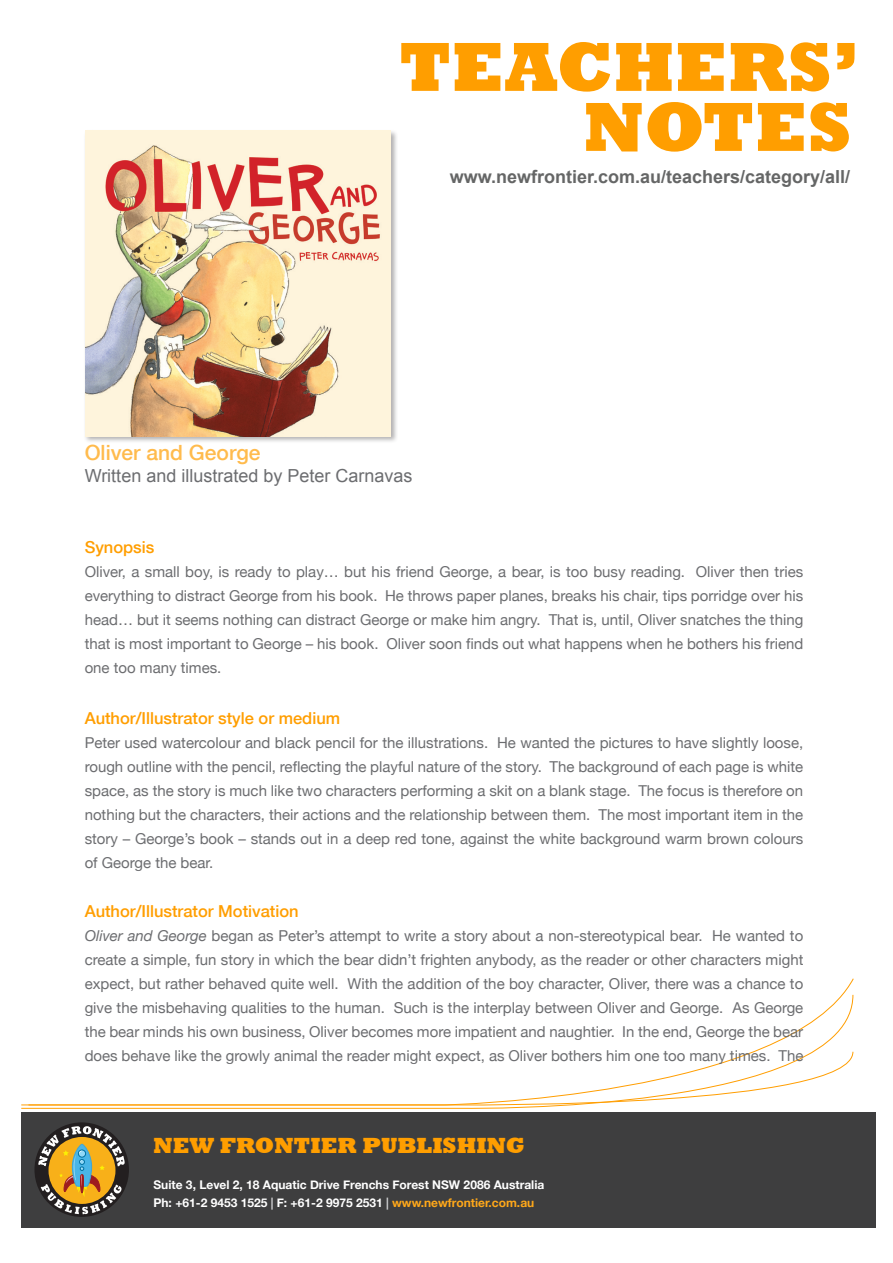
<style>
.page{position:relative;width:893px;height:1263px;background:#fff}
.page>*{position:absolute;margin:0;border:0;box-sizing:border-box;transform-origin:0 0}
.t1{font:800 70.5px "Rockwell";color:#ff9e00}
.t2{font:800 22.5px "Rockwell";color:#ff9e00}
.t3{font:500 21px "Helvetica Neue";color:#ffbb4d}
.t4{font:700 18px "Arial";color:#656666}
.t5{font:18px "Arial";color:#6c6d70}
.Body_copy{font:500 16.5px "Helvetica Neue";color:#ff9e00}
.Body_copy-2{font:15px/24px "Helvetica Neue";color:#6c6d70;text-align:justify}
.t6{font:700 12px/18px "Helvetica Neue";color:#fff}
.s1{font-style:italic}
.s2{color:#d1d2d4}
.s3{color:#ffa81a}
</style>
<div class="page">
<div style="left:21px;top:1112px;width:855px;height:115px;background:#3e3e3f"></div>
<svg style="left:21px;top:994px;width:832px;height:115px"></svg>
<svg style="left:28px;top:1051px;width:825px;height:56px"></svg>
<div style="left:34px;top:1122px;width:95px;height:95px;background:#231f20;border-radius:50%"></div>
<svg style="left:38px;top:1126px;width:87px;height:88px"></svg>
<div style="left:83px;top:129px;width:315px;height:315px;background:#231f20;opacity:.35"></div>
<img style="left:85px;top:131px;width:306px;height:305px">
<p class="t1" style="left:399px;top:26px;width:463px">TEACHERS’</p>
<p class="t1" style="left:584px;top:86px;width:269px">NOTES</p>
<p class="t4" style="left:450px;top:164px;width:402px">www.newfrontier.com.au/teachers/category/all/</p>
<p class="t3" style="left:85px;top:436px;width:177px">Oliver and George</p>
<p class="t5" style="left:85px;top:464px;width:329px">Written and illustrated by Peter Carnavas</p>
<p class="Body_copy" style="left:85px;top:534px;width:71px">Synopsis</p>
<p class="Body_copy-2" style="left:85px;top:559px;width:720px">Oliver, a small boy, is ready to play… but his friend George, a bear, is too busy reading. Oliver then tries everything to distract George from his book. He throws paper planes, breaks his chair, tips porridge over his head… but it seems nothing can distract George or make him angry. That is, until, Oliver snatches the thing that is most important to George – his book. Oliver soon finds out what happens when he bothers his friend one too many times.</p>
<p class="Body_copy" style="left:85px;top:705px;width:257px">Author/Illustrator style or medium</p>
<p class="Body_copy-2" style="left:85px;top:730px;width:720px">Peter used watercolour and black pencil for the illustrations. He wanted the pictures to have slightly loose, rough outline with the pencil, reflecting the playful nature of the story. The background of each page is white space, as the story is much like two characters performing a skit on a blank stage. The focus is therefore on nothing but the characters, their actions and the relationship between them. The most important item in the story – George’s book – stands out in a deep red tone, against the white background warm brown colours of George the bear.</p>
<p class="Body_copy" style="left:85px;top:898px;width:215px">Author/Illustrator Motivation</p>
<p class="Body_copy-2" style="left:85px;top:923px;width:720px"><span class="s1">Oliver and George</span> began as Peter’s attempt to write a story about a non-stereotypical bear. He wanted to create a simple, fun story in which the bear didn’t frighten anybody, as the reader or other characters might expect, but rather behaved quite well. With the addition of the boy character, Oliver, there was a chance to give the misbehaving qualities to the human. Such is the interplay between Oliver and George. As George the bear minds his own business, Oliver becomes more impatient and naughtier. In the end, George the bear does behave like the growly animal the reader might expect, as Oliver bothers him one too many times. The</p>
<h2 class="t2" style="left:154px;top:1133px;width:373px">NEW FRONTIER PUBLISHING</h2>
<p class="t6" style="left:154px;top:1175px;width:392px">Suite 3, Level 2, 18 Aquatic Drive Frenchs Forest NSW 2086 Australia<br>Ph: +61-2 9453 1525 <span class="s2">|</span> F: +61-2 9975 2531 <span class="s2">|</span> <span class="s3">www.newfrontier.com.au</span></p>
</div>
